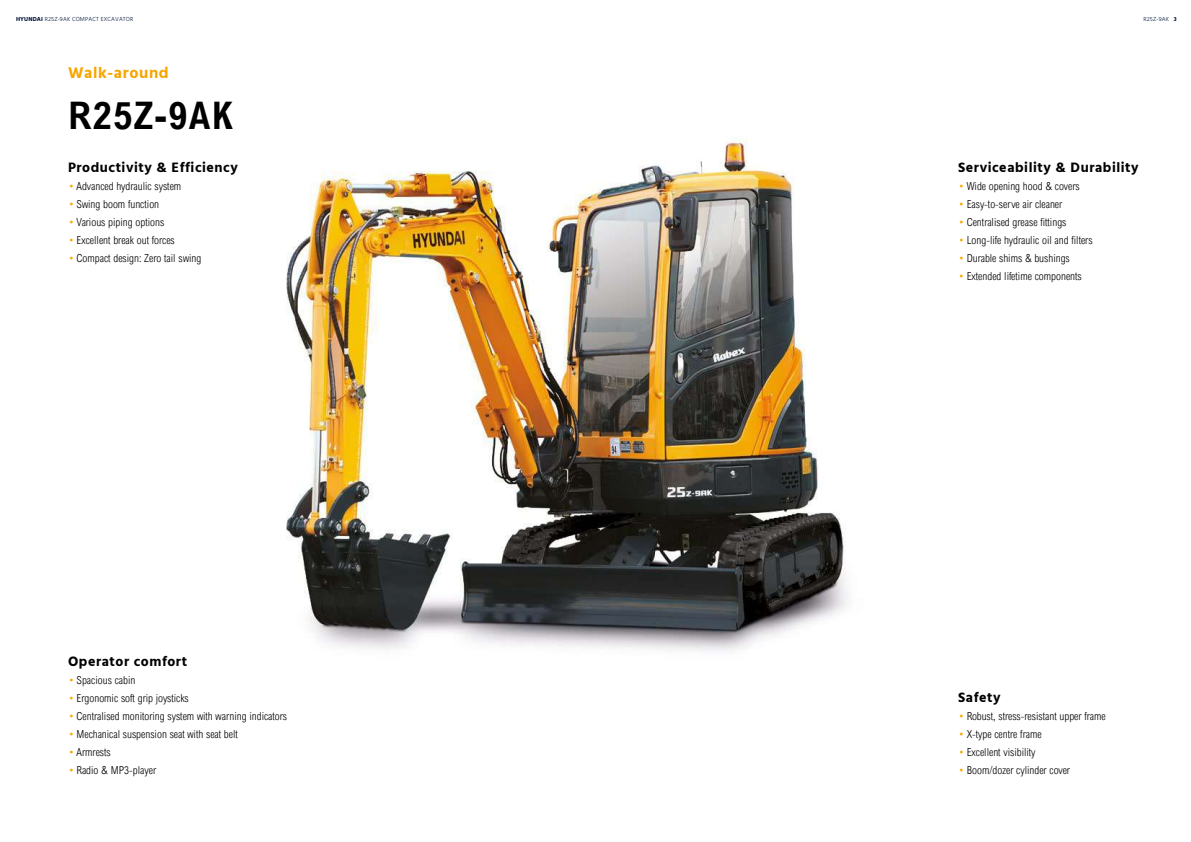
<style>
.page{position:relative;width:1191px;height:842px;background:#fff}
.page>*{position:absolute;margin:0;border:0;box-sizing:border-box;transform-origin:0 0}
.t1{font:700 condensed 38px "Arial";letter-spacing:.04em;color:#000}
.t2{font:700 16px "Hind";letter-spacing:.04em;color:#f7a600}
.t3{font:700 14px "Hind";letter-spacing:.04em;color:#000}
.t4{font:300 condensed 11px "Arial";color:#000}
.t5{font:300 6px "Hind";letter-spacing:.02em;color:#001437}
.s1{font-weight:700}
.s2{color:#f7a600}
</style>
<div class="page">
<img style="left:286px;top:139px;width:563px;height:513px">
<p class="t5" style="left:16px;top:15px;width:119px"><span class="s1">HYUNDAI</span> R25Z-9AK COMPACT EXCAVATOR</p>
<p class="t5" style="left:1143px;top:15px;width:35px">R25Z-9AK <span class="s1">3</span></p>
<h2 class="t2" style="left:68px;top:63px;width:102px">Walk-around</h2>
<h1 class="t1" style="left:68px;top:94px;width:166px">R25Z-9AK</h1>
<p class="t3" style="left:68px;top:159px;width:171px">Productivity &amp; Efficiency</p>
<p class="t4" style="left:68px;top:180px;width:115px"><span class="s2">•</span> Advanced hydraulic system</p>
<p class="t4" style="left:68px;top:198px;width:93px"><span class="s2">•</span> Swing boom function</p>
<p class="t4" style="left:68px;top:216px;width:98px"><span class="s2">•</span> Various piping options</p>
<p class="t4" style="left:68px;top:234px;width:108px"><span class="s2">•</span> Excellent break out forces</p>
<p class="t4" style="left:68px;top:252px;width:135px"><span class="s2">•</span> Compact design: Zero tail swing</p>
<p class="t3" style="left:68px;top:653px;width:121px">Operator comfort</p>
<p class="t4" style="left:68px;top:674px;width:69px"><span class="s2">•</span> Spacious cabin</p>
<p class="t4" style="left:68px;top:692px;width:122px"><span class="s2">•</span> Ergonomic soft grip joysticks</p>
<p class="t4" style="left:68px;top:710px;width:221px"><span class="s2">•</span> Centralised monitoring system with warning indicators</p>
<p class="t4" style="left:68px;top:728px;width:171px"><span class="s2">•</span> Mechanical suspension seat with seat belt</p>
<p class="t4" style="left:68px;top:746px;width:44px"><span class="s2">•</span> Armrests</p>
<p class="t4" style="left:68px;top:764px;width:90px"><span class="s2">•</span> Radio &amp; MP3-player</p>
<p class="t3" style="left:958px;top:159px;width:182px">Serviceability &amp; Durability</p>
<p class="t4" style="left:958px;top:180px;width:123px"><span class="s2">•</span> Wide opening hood &amp; covers</p>
<p class="t4" style="left:958px;top:198px;width:106px"><span class="s2">•</span> Easy-to-serve air cleaner</p>
<p class="t4" style="left:958px;top:216px;width:110px"><span class="s2">•</span> Centralised grease fittings</p>
<p class="t4" style="left:958px;top:234px;width:136px"><span class="s2">•</span> Long-life hydraulic oil and filters</p>
<p class="t4" style="left:958px;top:252px;width:113px"><span class="s2">•</span> Durable shims &amp; bushings</p>
<p class="t4" style="left:958px;top:270px;width:125px"><span class="s2">•</span> Extended lifetime components</p>
<p class="t3" style="left:958px;top:689px;width:44px">Safety</p>
<p class="t4" style="left:958px;top:710px;width:149px"><span class="s2">•</span> Robust, stress-resistant upper frame</p>
<p class="t4" style="left:958px;top:728px;width:85px"><span class="s2">•</span> X-type centre frame</p>
<p class="t4" style="left:958px;top:746px;width:79px"><span class="s2">•</span> Excellent visibility</p>
<p class="t4" style="left:958px;top:764px;width:113px"><span class="s2">•</span> Boom/dozer cylinder cover</p>
</div>
